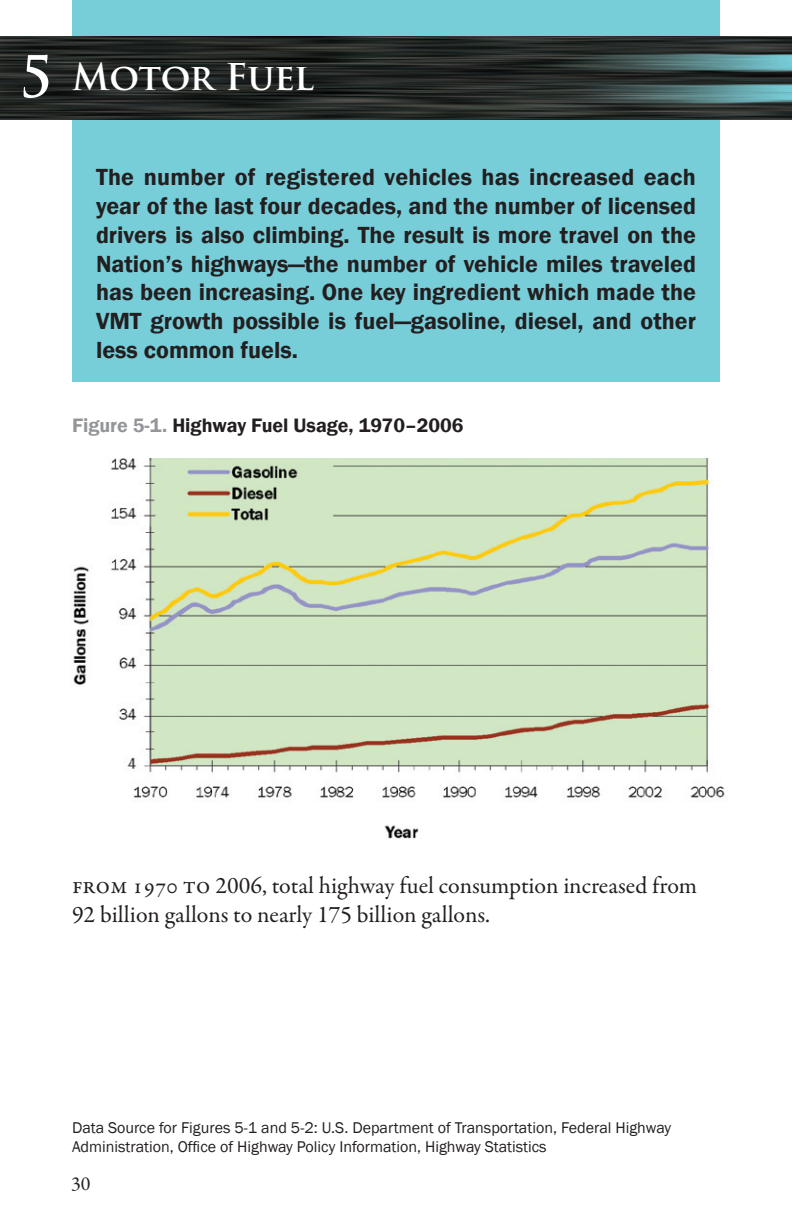
<style>
.page{position:relative;width:792px;height:1224px;background:#fff}
.page>*{position:absolute;margin:0;border:0;box-sizing:border-box;transform-origin:0 0}
.t1{font:700 56px "Trajan Pro";color:#fff}
.t2{font:700 36px "Trajan Pro";letter-spacing:-.02em;color:#fff}
.Chapter_Introduction{font:600 24px/28.8px "Franklin Gothic";color:#231f20;text-align:justify}
.Text_1para{font:24px/28.8px "Garamond Premr Pro";color:#231f20}
.Chart_Caption{font:600 20px "Franklin Gothic";color:#231f20}
.Chart_Caption-2{font:20px "Garamond Premr Pro";color:#231f20}
.Data_Sources__-_smal{font:16px/19.2px "Franklin Gothic";color:#231f20}
.s1{color:#939598}
</style>
<div class="page">
<img style="left:73px;top:459px;width:652px;height:380px">
<div style="left:72px;top:0;width:648px;height:382px;background:#77ced9"></div>
<img style="left:0;top:36px;width:792px;height:84px">
<p class="t1" style="left:19px;top:42px;width:35px">5</p>
<p class="t2" style="left:72px;top:54px;width:243px">Motor Fuel</p>
<p class="Chapter_Introduction" style="left:96px;top:163px;width:602px">The number of registered vehicles has increased each year of the last four decades, and the number of licensed drivers is also climbing. The result is more travel on the Nation’s highways—the number of vehicle miles traveled has been increasing. One key ingredient which made the VMT growth possible is fuel—gasoline, diesel, and other less common fuels.</p>
<p class="Chart_Caption" style="left:72px;top:413px;width:393px"><span class="s1">Figure 5-1.</span> Highway Fuel Usage, 1970–2006</p>
<p class="Text_1para" style="left:72px;top:872px;width:627px">From 1970 to 2006, total highway fuel consumption increased from<br>92 billion gallons to nearly 175 billion gallons.</p>
<p class="Data_Sources__-_smal" style="left:72px;top:1118px;width:601px">Data Source for Figures 5-1 and 5-2: U.S. Department of Transportation, Federal Highway<br>Administration, Office of Highway Policy Information, Highway Statistics</p>
<p class="Chart_Caption-2" style="left:71px;top:1172px;width:21px">30</p>
</div>
